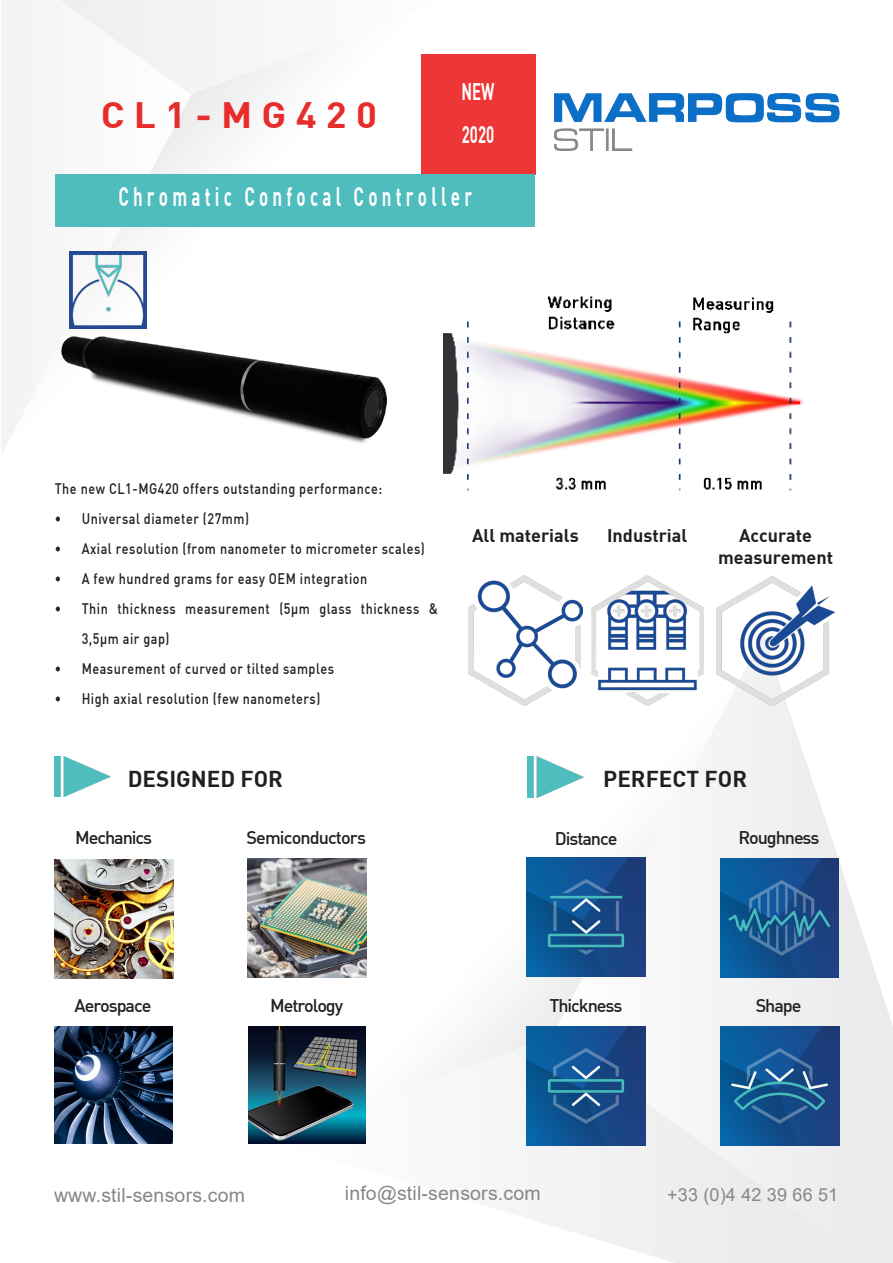
<style>
.page{position:relative;width:893px;height:1263px;background:#fff}
.page>*{position:absolute;margin:0;border:0;box-sizing:border-box;transform-origin:0 0}
.t1{font:36px "DIN Bold";letter-spacing:.24em;color:#e62d2b;scale:1.07 1}
.t2{font:26.25px "DIN Bold";letter-spacing:.25em;color:#fff;scale:.65 1}
.t3{font:23.55px "DIN Bold";color:#fff;scale:.64 1}
.t4{font:22.5px "DIN Bold";color:#231f20}
.t5{font:19.5px "Arial";letter-spacing:.01em;color:#878786}
.t6{font:500 18px "DIN";letter-spacing:-.06em;color:#231f20}
.t7{font:18px "DIN Bold";color:#231f20}
.t8{font:18px "Arial";letter-spacing:.01em;color:#878786}
.t9{font:500 15px/30px "DIN";letter-spacing:.04em;color:#231f20;scale:.84 1}
</style>
<div class="page">
<img style="left:1px;top:0;width:892px;height:1263px">
<img style="left:54px;top:756px;width:56px;height:41px">
<img style="left:527px;top:756px;width:56px;height:41px">
<img style="left:54px;top:859px;width:119px;height:119px">
<img style="left:247px;top:858px;width:119px;height:119px">
<img style="left:526px;top:858px;width:119px;height:119px">
<img style="left:720px;top:858px;width:119px;height:119px">
<img style="left:248px;top:1026px;width:118px;height:117px">
<img style="left:54px;top:1026px;width:118px;height:118px">
<img style="left:443px;top:284px;width:360px;height:217px">
<img style="left:526px;top:1026px;width:119px;height:119px">
<img style="left:720px;top:1026px;width:119px;height:119px">
<img style="left:61px;top:337px;width:325px;height:107px">
<img style="left:70px;top:251px;width:77px;height:78px">
<img style="left:716px;top:576px;width:119px;height:129px">
<img style="left:468px;top:576px;width:115px;height:130px">
<img style="left:591px;top:576px;width:112px;height:130px">
<img style="left:554px;top:93px;width:286px;height:57px">
<div style="left:421px;top:54px;width:114px;height:120px;background:#ee3636"></div>
<div style="left:55px;top:174px;width:480px;height:53px;background:#4fbcbd"></div>
<p class="t1" style="left:101px;top:91px;width:260px">CL1-MG420</p>
<p class="t3" style="left:462px;top:76px;width:53px">NEW</p>
<p class="t3" style="left:462px;top:119px;width:52px">2020</p>
<p class="t2" style="left:118px;top:179px;width:546px">Chromatic Confocal Controller</p>
<p class="t9" style="left:55px;top:473px;width:391px">The new CL1-MG420 offers outstanding performance:</p>
<p class="t9" style="left:55px;top:503px;width:233px">• Universal diameter (27mm)</p>
<p class="t9" style="left:55px;top:533px;width:442px">• Axial resolution (from nanometer to micrometer scales)</p>
<p class="t9" style="left:55px;top:563px;width:374px">• A few hundred grams for easy OEM integration</p>
<p class="t9" style="left:82px;top:593px;width:426px;text-indent:-27px">• Thin thickness measurement (5µm glass thickness &amp;<br>3,5µm air gap)</p>
<p class="t9" style="left:55px;top:653px;width:334px">• Measurement of curved or tilted samples</p>
<p class="t9" style="left:55px;top:683px;width:318px">• High axial resolution (few nanometers)</p>
<p class="t7" style="left:472px;top:524px;width:108px">All materials</p>
<p class="t7" style="left:607px;top:524px;width:82px">Industrial</p>
<p class="t7" style="left:739px;top:524px;width:75px">Accurate</p>
<p class="t7" style="left:718px;top:546px;width:116px">measurement</p>
<p class="t4" style="left:128px;top:764px;width:157px">DESIGNED FOR</p>
<p class="t4" style="left:603px;top:765px;width:145px">PERFECT FOR</p>
<p class="t6" style="left:75px;top:826px;width:78px">Mechanics</p>
<p class="t6" style="left:247px;top:826px;width:121px">Semiconductors</p>
<p class="t6" style="left:75px;top:994px;width:78px">Aerospace</p>
<p class="t6" style="left:270px;top:994px;width:74px">Metrology</p>
<p class="t6" style="left:555px;top:827px;width:64px">Distance</p>
<p class="t6" style="left:738px;top:826px;width:82px">Roughness</p>
<p class="t6" style="left:549px;top:994px;width:74px">Thickness</p>
<p class="t6" style="left:756px;top:994px;width:47px">Shape</p>
<p class="t5" style="left:54px;top:1182px;width:193px">www.stil-sensors.com</p>
<p class="t5" style="left:345px;top:1179px;width:197px">info@stil-sensors.com</p>
<p class="t8" style="left:667px;top:1182px;width:173px">+33 (0)4 42 39 66 51</p>
</div>
